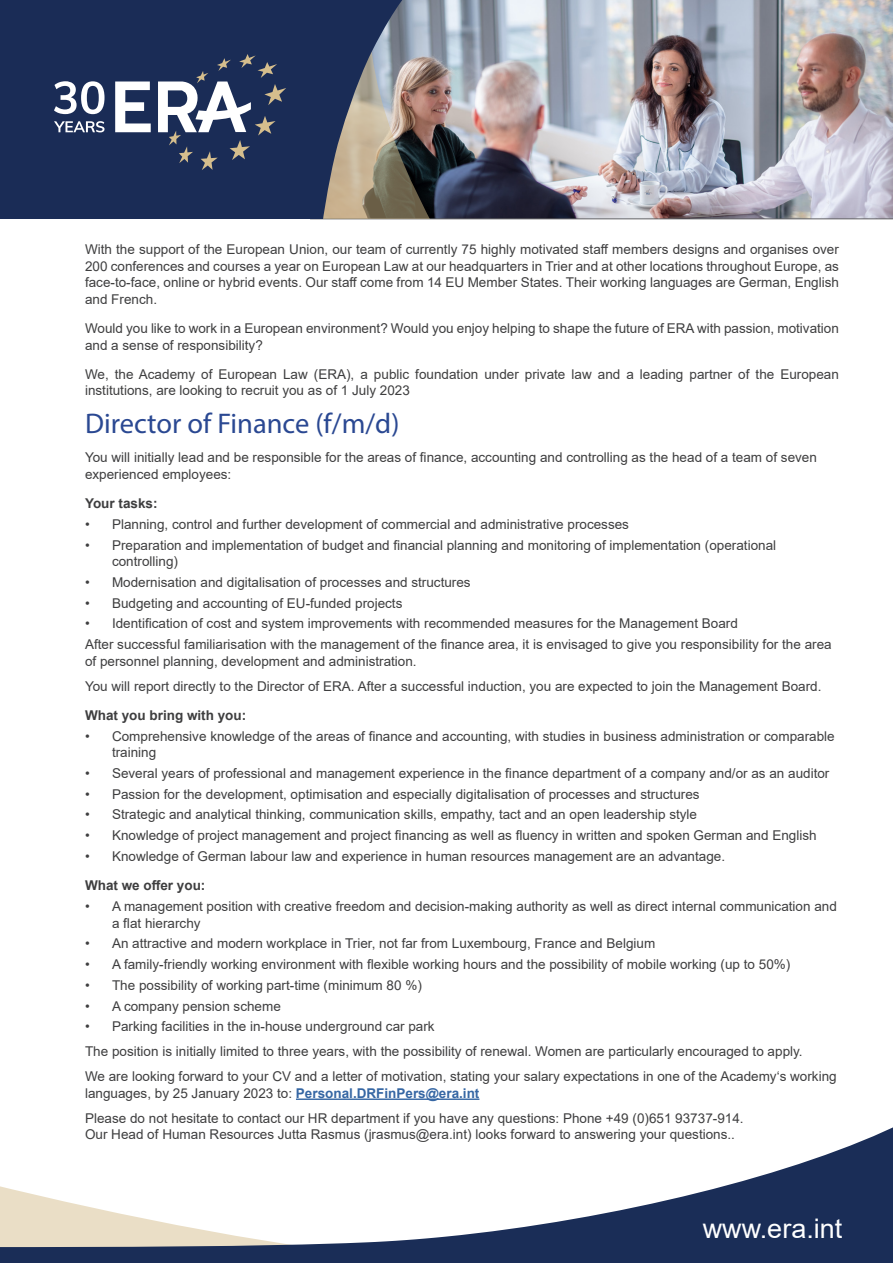
<style>
.page{position:relative;width:893px;height:1263px;background:#fff}
.page>*{position:absolute;margin:0;border:0;box-sizing:border-box;transform-origin:0 0}
.t1{font:28.5px "Myriad Pro";color:#2a4892}
.t2{font:27px "Arial";color:#fff}
.t3{font:13.5px/16.5px "Arial";color:#3e3e3f}
.t4{font:700 13.5px "Arial";color:#3e3e3f}
.s1{font-weight:700;color:#3667a4}
</style>
<div class="page">
<hr style="left:296px;top:1098px;width:183px;height:2px;background:#3667a4">
<svg style="left:0;top:1127px;width:893px;height:136px"></svg>
<img style="left:430px;top:0;width:463px;height:219px">
<div style="left:0;top:0;width:158px;height:219px;background:#1a2c56"></div>
<svg style="left:115px;top:81px;width:36px;height:51px"></svg>
<svg style="left:158px;top:0;width:272px;height:219px;background:#4a536b"></svg>
<svg style="left:54px;top:81px;width:51px;height:33px"></svg>
<svg style="left:54px;top:121px;width:51px;height:11px"></svg>
<p class="t3" style="left:85px;top:241px;width:755px;text-align:justify">With the support of the European Union, our team of currently 75 highly motivated staff members designs and organises over 200 conferences and courses a year on European Law at our headquarters in Trier and at other locations throughout Europe, as face-to-face, online or hybrid events. Our staff come from 14 EU Member States. Their working languages are German, English and French.</p>
<p class="t3" style="left:85px;top:320px;width:755px">Would you like to work in a European environment? Would you enjoy helping to shape the future of ERA with passion, motivation and a sense of responsibility?</p>
<p class="t3" style="left:85px;top:366px;width:755px">We, the Academy of European Law (ERA), a public foundation under private law and a leading partner of the European institutions, are looking to recruit you as of 1 July 2023</p>
<p class="t1" style="left:85px;top:406px;width:316px">Director of Finance (f/m/d)</p>
<p class="t3" style="left:85px;top:449px;width:733px">You will initially lead and be responsible for the areas of finance, accounting and controlling as the head of a team of seven experienced employees:</p>
<p class="t4" style="left:85px;top:494px;width:74px">Your tasks:</p>
<p class="t3" style="left:85px;top:516px;width:545px">• Planning, control and further development of commercial and administrative processes</p>
<p class="t3" style="left:112px;top:537px;width:666px;text-indent:-27px">• Preparation and implementation of budget and financial planning and monitoring of implementation (operational controlling)</p>
<p class="t3" style="left:85px;top:574px;width:387px">• Modernisation and digitalisation of processes and structures</p>
<p class="t3" style="left:85px;top:595px;width:319px">• Budgeting and accounting of EU-funded projects</p>
<p class="t3" style="left:85px;top:615px;width:654px">• Identification of cost and system improvements with recommended measures for the Management Board</p>
<p class="t3" style="left:85px;top:636px;width:748px">After successful familiarisation with the management of the finance area, it is envisaged to give you responsibility for the area of personnel planning, development and administration.</p>
<p class="t3" style="left:85px;top:678px;width:738px">You will report directly to the Director of ERA. After a successful induction, you are expected to join the Management Board.</p>
<p class="t4" style="left:85px;top:706px;width:163px">What you bring with you:</p>
<p class="t3" style="left:112px;top:728px;width:724px;text-indent:-27px">• Comprehensive knowledge of the areas of finance and accounting, with studies in business administration or comparable training</p>
<p class="t3" style="left:85px;top:765px;width:746px">• Several years of professional and management experience in the finance department of a company and/or as an auditor</p>
<p class="t3" style="left:85px;top:786px;width:616px">• Passion for the development, optimisation and especially digitalisation of processes and structures</p>
<p class="t3" style="left:85px;top:806px;width:614px">• Strategic and analytical thinking, communication skills, empathy, tact and an open leadership style</p>
<p class="t3" style="left:85px;top:827px;width:733px">• Knowledge of project management and project financing as well as fluency in written and spoken German and English</p>
<p class="t3" style="left:85px;top:848px;width:642px">• Knowledge of German labour law and experience in human resources management are an advantage.</p>
<p class="t4" style="left:85px;top:876px;width:122px">What we offer you:</p>
<p class="t3" style="left:112px;top:898px;width:726px;text-indent:-27px">• A management position with creative freedom and decision-making authority as well as direct internal communication and a flat hierarchy</p>
<p class="t3" style="left:85px;top:935px;width:572px">• An attractive and modern workplace in Trier, not far from Luxembourg, France and Belgium</p>
<p class="t3" style="left:85px;top:956px;width:707px">• A family-friendly working environment with flexible working hours and the possibility of mobile working (up to 50%)</p>
<p class="t3" style="left:85px;top:977px;width:338px">• The possibility of working part-time (minimum 80 %)</p>
<p class="t3" style="left:85px;top:997px;width:197px">• A company pension scheme</p>
<p class="t3" style="left:85px;top:1018px;width:351px">• Parking facilities in the in-house underground car park</p>
<p class="t3" style="left:85px;top:1043px;width:719px">The position is initially limited to three years, with the possibility of renewal. Women are particularly encouraged to apply.</p>
<p class="t3" style="left:85px;top:1068px;width:753px">We are looking forward to your CV and a letter of motivation, stating your salary expectations in one of the Academy‘s working languages, by 25 January 2023 to: <span class="s1">Personal.DRFinPers@era.int</span></p>
<p class="t3" style="left:85px;top:1110px;width:660px">Please do not hesitate to contact our HR department if you have any questions: Phone +49 (0)651 93737-914.</p>
<p class="t3" style="left:85px;top:1126px;width:651px">Our Head of Human Resources Jutta Rasmus (jrasmus@era.int) looks forward to answering your questions..</p>
<p class="t2" style="left:703px;top:1210px;width:141px">www.era.int</p>
</div>
